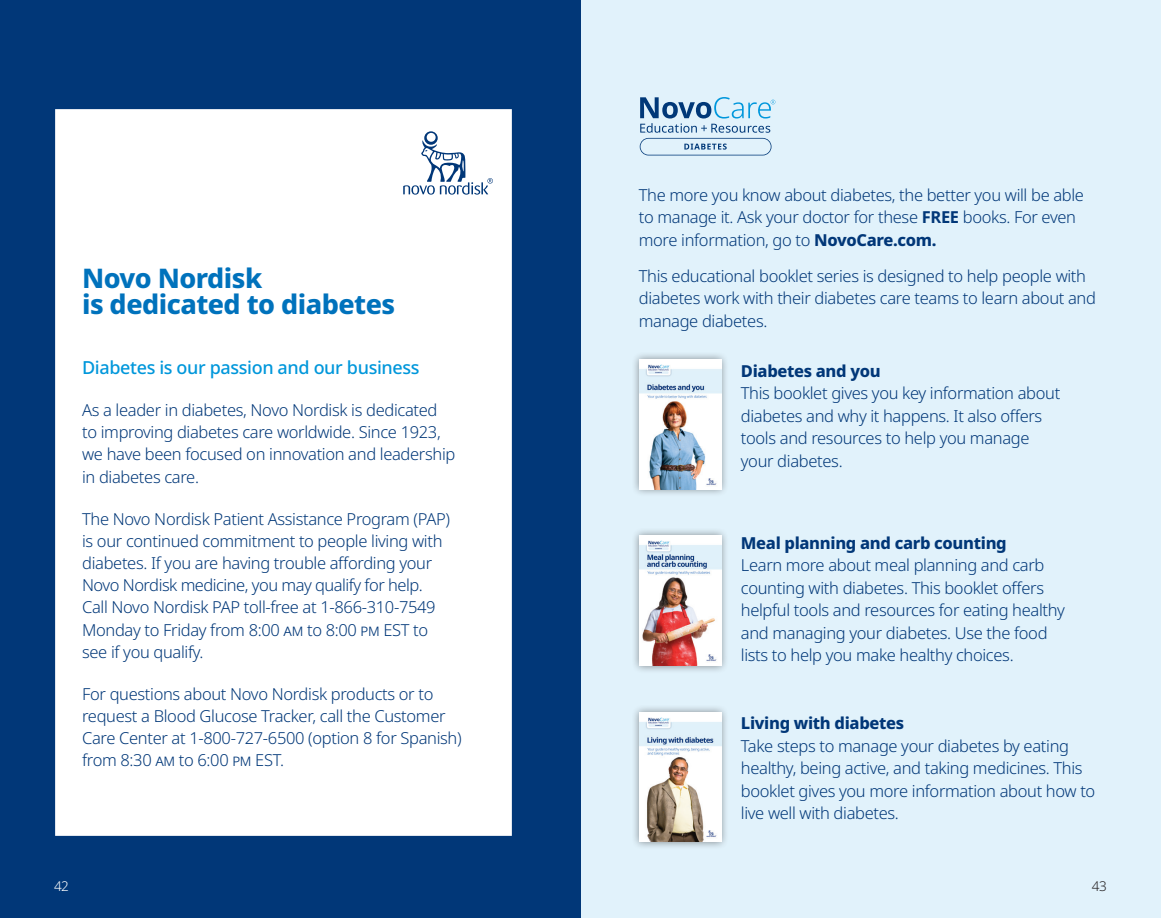
<style>
.page{position:relative;width:1161px;height:918px;background:#fff}
.page>*{position:absolute;margin:0;border:0;box-sizing:border-box;transform-origin:0 0}
.Headline{font:800 27px/25.5px "Apis";letter-spacing:-.02em;color:#0072bc}
.minor_subhead{font:500 18px "Apis";letter-spacing:-.02em;color:#0097db}
.body_text{font:300 16.5px/22.5px "Apis";letter-spacing:-.02em;color:#013778}
.t1{font:300 13.5px "Apis";color:#fff}
.t2{font:300 13.5px "Apis";color:#231f20}
.s1{font-weight:700}
.s2{font-weight:800}
</style>
<div class="page">
<div style="left:0;top:0;width:580px;height:918px;background:#013778"></div>
<div style="left:55px;top:109px;width:457px;height:727px;background:#fff"></div>
<svg style="left:403px;top:131px;width:90px;height:64px"></svg>
<div style="left:581px;top:0;width:580px;height:918px;background:#e1f2fb"></div>
<div style="left:631px;top:351px;width:99px;height:147px;background:#231f20;opacity:.5"></div>
<img style="left:639px;top:359px;width:82px;height:130px">
<div style="left:631px;top:527px;width:99px;height:147px;background:#231f20;opacity:.5"></div>
<img style="left:639px;top:536px;width:82px;height:129px">
<div style="left:631px;top:704px;width:99px;height:146px;background:#231f20;opacity:.5"></div>
<img style="left:639px;top:712px;width:82px;height:130px">
<svg style="left:640px;top:97px;width:135px;height:58px"></svg>
<p class="Headline" style="left:82px;top:266px;width:315px">Novo Nordisk<br>is dedicated to diabetes</p>
<p class="minor_subhead" style="left:82px;top:355px;width:339px">Diabetes is our passion and our business</p>
<p class="body_text" style="left:82px;top:400px;width:375px">As a leader in diabetes, Novo Nordisk is dedicated to improving diabetes care worldwide. Since 1923, we have been focused on innovation and leadership in diabetes care.</p>
<p class="body_text" style="left:82px;top:508px;width:369px;line-height:22px">The Novo Nordisk Patient Assistance Program (PAP) is our continued commitment to people living with diabetes. If you are having trouble affording your Novo Nordisk medicine, you may qualify for help.<br>Call Novo Nordisk PAP toll-free at 1-866-310-7549<br>Monday to Friday from 8:00 am to 8:00 pm EST to see if you qualify.</p>
<p class="body_text" style="left:82px;top:683px;width:381px">For questions about Novo Nordisk products or to request a Blood Glucose Tracker, call the Customer Care Center at 1-800-727-6500 (option 8 for Spanish) from 8:30 am to 6:00 pm EST.</p>
<p class="t1" style="left:54px;top:877px;width:17px">42</p>
<p class="body_text" style="left:639px;top:184px;width:447px">The more you know about diabetes, the better you will be able to manage it. Ask your doctor for these <span class="s1">FREE</span> books. For even more information, go to <span class="s2">NovoCare.com.</span></p>
<p class="body_text" style="left:639px;top:265px;width:459px">This educational booklet series is designed to help people with diabetes work with their diabetes care teams to learn about and manage diabetes.</p>
<p class="body_text" style="left:741px;top:360px;width:321px"><span class="s2">Diabetes and you<br></span>This booklet gives you key information about diabetes and why it happens. It also offers tools and resources to help you manage your diabetes.</p>
<p class="body_text" style="left:741px;top:532px;width:326px"><span class="s2">Meal planning and carb counting<br></span>Learn more about meal planning and carb counting with diabetes. This booklet offers helpful tools and resources for eating healthy and managing your diabetes. Use the food lists to help you make healthy choices.</p>
<p class="body_text" style="left:741px;top:712px;width:356px"><span class="s2">Living with diabetes<br></span>Take steps to manage your diabetes by eating healthy, being active, and taking medicines. This booklet gives you more information about how to live well with diabetes.</p>
<p class="t2" style="left:1092px;top:877px;width:17px">43</p>
</div>
